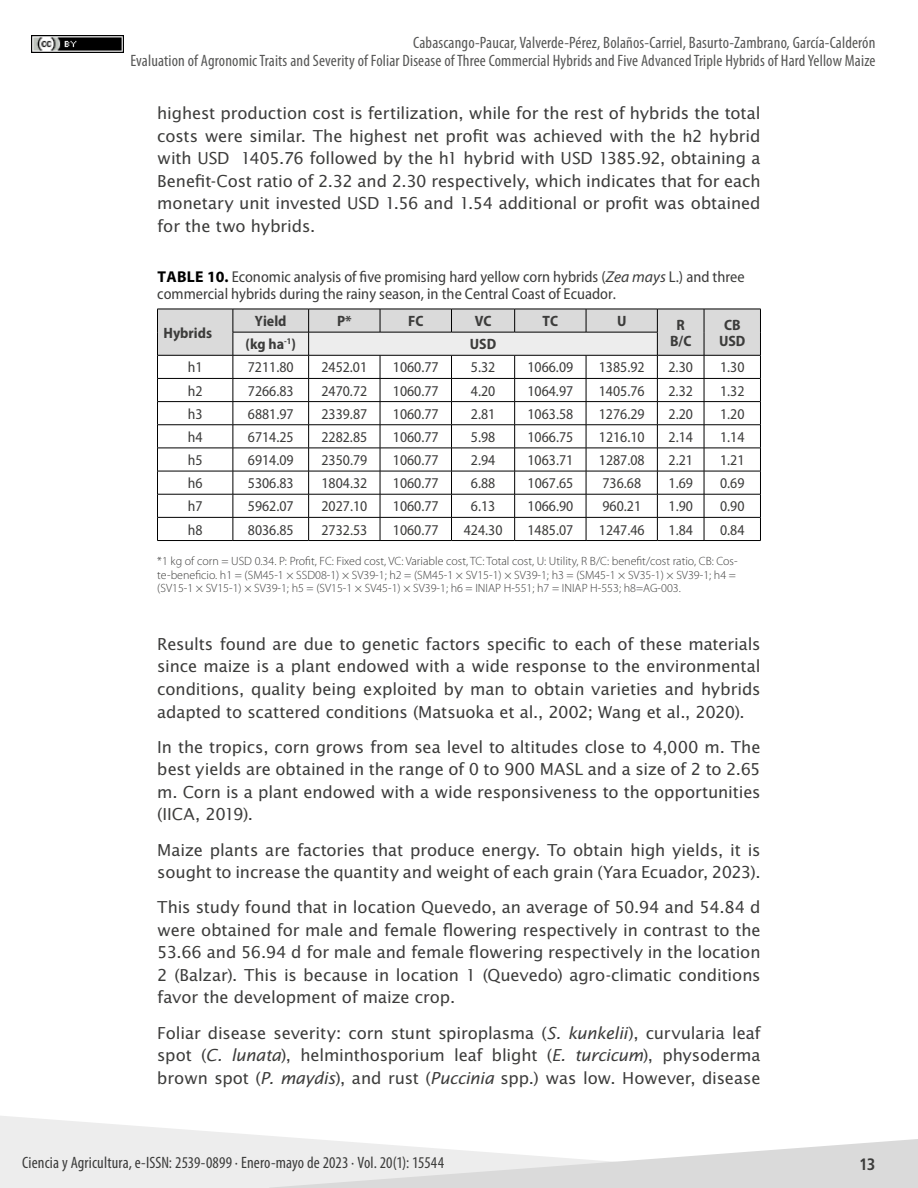
<style>
.page{position:relative;width:918px;height:1188px;background:#fff}
.page>*{position:absolute;margin:0;border:0;box-sizing:border-box;transform-origin:0 0}
.t1{font:16.5px/22.5px "Lucida Sans Std";letter-spacing:-.01em;color:#3c3c3b;text-align:justify}
.t2{font:condensed 16.5px/18px "Myriad Pro";letter-spacing:.01em;color:#575756;text-align:right}
.t3{font:condensed 16.5px "Myriad Pro";letter-spacing:.01em;color:#3c3c3b}
.t4{font:700 condensed 16.5px "Frutiger LT Std";color:#3c3c3b}
.t5{font:semi-condensed 15.75px/16.5px "Myriad Pro";color:#3c3c3b}
.t6{font:semi-condensed 15px "Myriad Pro";color:#3c3c3b}
.t7{font:700 semi-condensed 15px/16.5px "Myriad Pro";color:#3c3c3b;text-align:center}
.t8{font:300 12px/13.5px "Myriad Pro";color:#3c3c3b}
.s1{font-weight:700;font-stretch:normal;color:#000}
.s2{font-style:italic;font-stretch:normal}
.s3{font-style:italic}
</style>
<div class="page">
<img style="left:31px;top:36px;width:92px;height:17px">
<svg style="left:0;top:1116px;width:305px;height:72px;fill:#ededed"></svg>
<svg style="left:269px;top:1139px;width:649px;height:49px"></svg>
<svg style="left:157px;top:309px;width:604px;height:231px"></svg>
<hr style="left:157px;top:540px;width:76px;height:1px;background:#000">
<hr style="left:233px;top:540px;width:76px;height:1px;background:#000">
<hr style="left:309px;top:540px;width:71px;height:1px;background:#000">
<hr style="left:380px;top:540px;width:72px;height:1px;background:#000">
<hr style="left:452px;top:540px;width:63px;height:1px;background:#000">
<hr style="left:515px;top:540px;width:71px;height:1px;background:#000">
<hr style="left:586px;top:540px;width:71px;height:1px;background:#000">
<hr style="left:657px;top:540px;width:47px;height:1px;background:#000">
<hr style="left:704px;top:540px;width:57px;height:1px;background:#000">
<p class="t2" style="left:130px;top:33px;width:747px">Cabascango-Paucar, Valverde-Pérez, Bolaños-Carriel, Basurto-Zambrano, García-Calderón<br>Evaluation of Agronomic Traits and Severity of Foliar Disease of Three Commercial Hybrids and Five Advanced Triple Hybrids of Hard Yellow Maize</p>
<p class="t1" style="left:157px;top:102px;width:605px">highest production cost is fertilization, while for the rest of hybrids the total costs were similar. The highest net profit was achieved with the h2 hybrid with USD 1405.76 followed by the h1 hybrid with USD 1385.92, obtaining a Benefit-Cost ratio of 2.32 and 2.30 respectively, which indicates that for each monetary unit invested USD 1.56 and 1.54 additional or profit was obtained for the two hybrids.</p>
<p class="t5" style="left:157px;top:269px;width:589px"><span class="s1">TABLE 10.</span> Economic analysis of five promising hard yellow corn hybrids (<span class="s2">Zea mays</span> L.) and three commercial hybrids during the rainy season, in the Central Coast of Ecuador.</p>
<p class="t7" style="left:163px;top:325px;width:50px">Hybrids</p>
<p class="t7" style="left:255px;top:313px;width:33px">Yield</p>
<p class="t7" style="left:337px;top:313px;width:16px">P*</p>
<p class="t7" style="left:408px;top:313px;width:17px">FC</p>
<p class="t7" style="left:475px;top:313px;width:18px">VC</p>
<p class="t7" style="left:543px;top:313px;width:17px">TC</p>
<p class="t7" style="left:617px;top:313px;width:11px">U</p>
<p class="t7" style="left:670px;top:316px;width:23px">R<br>B/C</p>
<p class="t7" style="left:724px;top:316px;width:18px">CB</p>
<p class="t7" style="left:246px;top:336px;width:52px">(kg ha<sup>-1</sup>)</p>
<p class="t7" style="left:470px;top:336px;width:28px">USD</p>
<p class="t7" style="left:719px;top:333px;width:28px">USD</p>
<p class="t6" style="left:188px;top:359px;width:16px">h1</p>
<p class="t6" style="left:248px;top:359px;width:47px">7211.80</p>
<p class="t6" style="left:321px;top:359px;width:47px">2452.01</p>
<p class="t6" style="left:393px;top:359px;width:47px">1060.77</p>
<p class="t6" style="left:471px;top:359px;width:26px">5.32</p>
<p class="t6" style="left:527px;top:359px;width:47px">1066.09</p>
<p class="t6" style="left:599px;top:359px;width:47px">1385.92</p>
<p class="t6" style="left:669px;top:359px;width:26px">2.30</p>
<p class="t6" style="left:720px;top:359px;width:26px">1.30</p>
<p class="t6" style="left:188px;top:383px;width:16px">h2</p>
<p class="t6" style="left:248px;top:383px;width:47px">7266.83</p>
<p class="t6" style="left:321px;top:383px;width:47px">2470.72</p>
<p class="t6" style="left:393px;top:383px;width:47px">1060.77</p>
<p class="t6" style="left:471px;top:383px;width:26px">4.20</p>
<p class="t6" style="left:527px;top:383px;width:47px">1064.97</p>
<p class="t6" style="left:599px;top:383px;width:47px">1405.76</p>
<p class="t6" style="left:669px;top:383px;width:26px">2.32</p>
<p class="t6" style="left:720px;top:383px;width:26px">1.32</p>
<p class="t6" style="left:188px;top:406px;width:16px">h3</p>
<p class="t6" style="left:248px;top:406px;width:47px">6881.97</p>
<p class="t6" style="left:321px;top:406px;width:47px">2339.87</p>
<p class="t6" style="left:393px;top:406px;width:47px">1060.77</p>
<p class="t6" style="left:471px;top:406px;width:26px">2.81</p>
<p class="t6" style="left:528px;top:406px;width:47px">1063.58</p>
<p class="t6" style="left:599px;top:406px;width:47px">1276.29</p>
<p class="t6" style="left:669px;top:406px;width:26px">2.20</p>
<p class="t6" style="left:720px;top:406px;width:26px">1.20</p>
<p class="t6" style="left:188px;top:429px;width:16px">h4</p>
<p class="t6" style="left:248px;top:429px;width:47px">6714.25</p>
<p class="t6" style="left:321px;top:429px;width:47px">2282.85</p>
<p class="t6" style="left:393px;top:429px;width:47px">1060.77</p>
<p class="t6" style="left:471px;top:429px;width:26px">5.98</p>
<p class="t6" style="left:528px;top:429px;width:47px">1066.75</p>
<p class="t6" style="left:599px;top:429px;width:47px">1216.10</p>
<p class="t6" style="left:669px;top:429px;width:26px">2.14</p>
<p class="t6" style="left:720px;top:429px;width:26px">1.14</p>
<p class="t6" style="left:188px;top:452px;width:16px">h5</p>
<p class="t6" style="left:248px;top:452px;width:47px">6914.09</p>
<p class="t6" style="left:322px;top:452px;width:47px">2350.79</p>
<p class="t6" style="left:393px;top:452px;width:47px">1060.77</p>
<p class="t6" style="left:471px;top:452px;width:26px">2.94</p>
<p class="t6" style="left:528px;top:452px;width:47px">1063.71</p>
<p class="t6" style="left:599px;top:452px;width:47px">1287.08</p>
<p class="t6" style="left:669px;top:452px;width:26px">2.21</p>
<p class="t6" style="left:720px;top:452px;width:26px">1.21</p>
<p class="t6" style="left:188px;top:475px;width:16px">h6</p>
<p class="t6" style="left:248px;top:475px;width:47px">5306.83</p>
<p class="t6" style="left:322px;top:475px;width:47px">1804.32</p>
<p class="t6" style="left:393px;top:475px;width:47px">1060.77</p>
<p class="t6" style="left:471px;top:475px;width:26px">6.88</p>
<p class="t6" style="left:528px;top:475px;width:47px">1067.65</p>
<p class="t6" style="left:602px;top:475px;width:40px">736.68</p>
<p class="t6" style="left:669px;top:475px;width:26px">1.69</p>
<p class="t6" style="left:720px;top:475px;width:26px">0.69</p>
<p class="t6" style="left:188px;top:498px;width:16px">h7</p>
<p class="t6" style="left:248px;top:498px;width:47px">5962.07</p>
<p class="t6" style="left:322px;top:498px;width:47px">2027.10</p>
<p class="t6" style="left:393px;top:498px;width:47px">1060.77</p>
<p class="t6" style="left:471px;top:498px;width:26px">6.13</p>
<p class="t6" style="left:528px;top:498px;width:47px">1066.90</p>
<p class="t6" style="left:602px;top:498px;width:40px">960.21</p>
<p class="t6" style="left:669px;top:498px;width:26px">1.90</p>
<p class="t6" style="left:720px;top:498px;width:26px">0.90</p>
<p class="t6" style="left:188px;top:521px;width:16px">h8</p>
<p class="t6" style="left:248px;top:521px;width:47px">8036.85</p>
<p class="t6" style="left:322px;top:521px;width:47px">2732.53</p>
<p class="t6" style="left:393px;top:521px;width:47px">1060.77</p>
<p class="t6" style="left:464px;top:521px;width:40px">424.30</p>
<p class="t6" style="left:528px;top:521px;width:47px">1485.07</p>
<p class="t6" style="left:599px;top:521px;width:47px">1247.46</p>
<p class="t6" style="left:669px;top:521px;width:26px">1.84</p>
<p class="t6" style="left:720px;top:521px;width:26px">0.84</p>
<p class="t8" style="left:157px;top:555px;width:582px">*1 kg of corn = USD 0.34. P: Profit, FC: Fixed cost, VC: Variable cost, TC: Total cost, U: Utility, R B/C: benefit/cost ratio, CB: Cos&shy;te-beneficio. h1 = (SM45-1 × SSD08-1) × SV39-1; h2 = (SM45-1 × SV15-1) × SV39-1; h3 = (SM45-1 × SV35-1) × SV39-1; h4 = (SV15-1 × SV15-1) × SV39-1; h5 = (SV15-1 × SV45-1) × SV39-1; h6 = INIAP H-551; h7 = INIAP H-553; h8=AG-003.</p>
<p class="t1" style="left:157px;top:633px;width:605px">Results found are due to genetic factors specific to each of these materials since maize is a plant endowed with a wide response to the environmental conditions, quality being exploited by man to obtain varieties and hybrids adapted to scattered conditions (Matsuoka et al., 2002; Wang et al., 2020).</p>
<p class="t1" style="left:157px;top:736px;width:605px">In the tropics, corn grows from sea level to altitudes close to 4,000 m. The best yields are obtained in the range of 0 to 900 MASL and a size of 2 to 2.65 m. Corn is a plant endowed with a wide responsiveness to the opportunities (IICA, 2019).</p>
<p class="t1" style="left:157px;top:839px;width:605px">Maize plants are factories that produce energy. To obtain high yields, it is sought to increase the quantity and weight of each grain (Yara Ecuador, 2023).</p>
<p class="t1" style="left:157px;top:896px;width:605px">This study found that in location Quevedo, an average of 50.94 and 54.84 d were obtained for male and female flowering respectively in contrast to the 53.66 and 56.94 d for male and female flowering respectively in the location 2 (Balzar). This is because in location 1 (Quevedo) agro-climatic conditions favor the development of maize crop.</p>
<p class="t1" style="left:157px;top:1022px;width:605px">Foliar disease severity: corn stunt spiroplasma (<span class="s3">S. kunkelii</span>), curvularia leaf spot (<span class="s3">C. lunata</span>), helminthosporium leaf blight (<span class="s3">E. turcicum</span>), physoderma brown spot (<span class="s3">P. maydis</span>), and rust (<span class="s3">Puccinia</span> spp.) was low. However, disease</p>
<p class="t3" style="left:22px;top:1153px;width:423px">Ciencia y Agricultura, e-ISSN: 2539-0899 ∙ Enero-mayo de 2023 ∙ Vol. 20(1): 15544</p>
<p class="t4" style="left:859px;top:1154px;width:18px">13</p>
</div>
